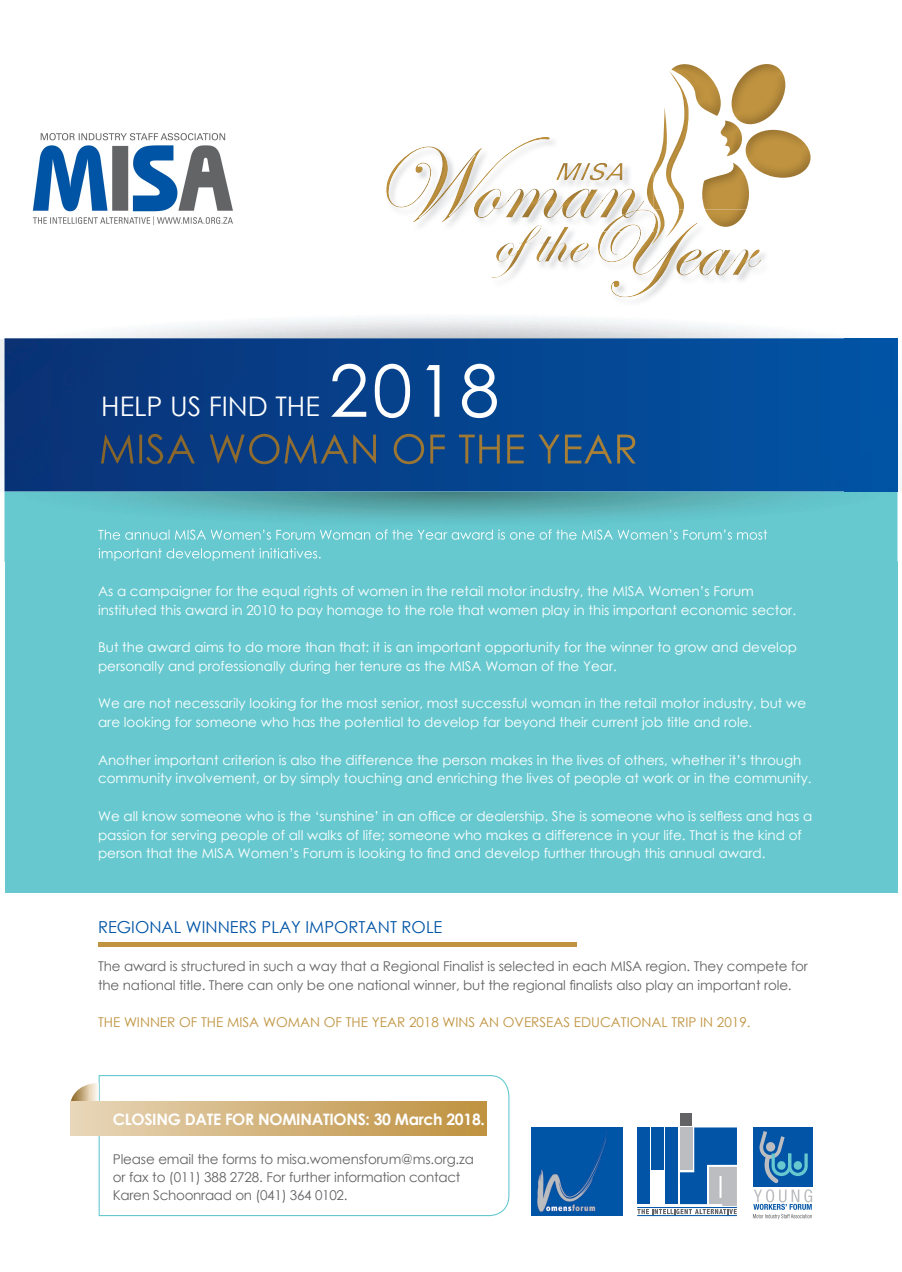
<style>
.page{position:relative;width:902px;height:1272px;background:#fff}
.page>*{position:absolute;margin:0;border:0;box-sizing:border-box;transform-origin:0 0}
.t1{font:72px "Century Gothic";color:#fff}
.t2{font:27px "Century Gothic";color:#fff}
.t3{font:16.5px "Century Gothic";color:#0154a6}
.t4{font:700 15.75px "Century Gothic";letter-spacing:-.02em;color:#fff}
.t5{font:13.5px/18.8px "Century Gothic";color:#fff}
.t6{font:13.5px/18px "Century Gothic";letter-spacing:-.01em;color:#636366}
.t7{font:13.5px "Century Gothic";color:#bf933f}
</style>
<div class="page">
<div style="left:753px;top:1127px;width:59px;height:60px;background:#0154a6"></div>
<svg style="left:753px;top:1189px;width:59px;height:30px"></svg>
<svg style="left:759px;top:1131px;width:49px;height:52px"></svg>
<img style="left:671px;top:64px;width:114px;height:59px">
<img style="left:721px;top:121px;width:90px;height:57px">
<img style="left:702px;top:163px;width:47px;height:46px">
<img style="left:386px;top:137px;width:258px;height:85px">
<img style="left:492px;top:231px;width:98px;height:47px">
<img style="left:531px;top:226px;width:38px;height:5px">
<img style="left:556px;top:163px;width:76px;height:27px">
<img style="left:556px;top:163px;width:70px;height:17px">
<img style="left:598px;top:209px;width:46px;height:1px">
<img style="left:598px;top:219px;width:163px;height:78px">
<img style="left:705px;top:210px;width:41px;height:17px">
<img style="left:599px;top:210px;width:52px;height:21px">
<img style="left:599px;top:210px;width:45px;height:12px">
<svg style="left:590px;top:210px;width:9px;height:21px"></svg>
<img style="left:667px;top:71px;width:21px;height:138px">
<img style="left:665px;top:210px;width:19px;height:29px">
<img style="left:654px;top:108px;width:13px;height:101px">
<img style="left:647px;top:170px;width:7px;height:38px">
<img style="left:651px;top:210px;width:13px;height:35px">
<svg style="left:672px;top:69px;width:22px;height:19px"></svg>
<div style="left:680px;top:1114px;width:12px;height:12px;background:#636366"></div>
<hr style="left:637px;top:1215px;width:100px;height:1px;background:#0154a6">
<svg style="left:637px;top:1127px;width:100px;height:87px"></svg>
<div style="left:4px;top:562px;width:893px;height:331px;background:#67c9cf"></div>
<hr style="left:99px;top:942px;width:478px;height:4px;background:#bf933f">
<svg style="left:98px;top:1075px;width:412px;height:142px"></svg>
<svg style="left:71px;top:1083px;width:28px;height:18px"></svg>
<div style="left:71px;top:1101px;width:415px;height:34px;background:linear-gradient(to right,#e7d6b8,#be913f)"></div>
<img style="left:0;top:317px;width:898px;height:40px">
<img style="left:897px;top:357px;width:5px;height:205px">
<img style="left:4px;top:338px;width:893px;height:224px">
<img style="left:98px;top:529px;width:669px;height:11px">
<img style="left:99px;top:548px;width:223px;height:13px">
<img style="left:101px;top:434px;width:535px;height:30px">
<img style="left:532px;top:1127px;width:90px;height:88px">
<img style="left:32px;top:133px;width:201px;height:93px">
<h2 class="t2" style="left:101px;top:387px;width:220px">HELP US FIND THE</h2>
<h1 class="t1" style="left:329px;top:340px;width:172px">2018</h1>
<p class="t5" style="left:98px;top:581px;width:699px">As a campaigner for the equal rights of women in the retail motor industry, the MISA Women’s Forum instituted this award in 2010 to pay homage to the role that women play in this important economic sector.</p>
<p class="t5" style="left:98px;top:638px;width:700px">But the award aims to do more than that: it is an important opportunity for the winner to grow and develop personally and professionally during her tenure as the MISA Woman of the Year.</p>
<p class="t5" style="left:98px;top:694px;width:710px">We are not necessarily looking for the most senior, most successful woman in the retail motor industry, but we are looking for someone who has the potential to develop far beyond their current job title and role.</p>
<p class="t5" style="left:98px;top:750px;width:715px">Another important criterion is also the difference the person makes in the lives of others, whether it’s through community involvement, or by simply touching and enriching the lives of people at work or in the community.</p>
<p class="t5" style="left:98px;top:806px;width:716px">We all know someone who is the ‘sunshine’ in an office or dealership. She is someone who is selfless and has a passion for serving people of all walks of life; someone who makes a difference in your life. That is the kind of person that the MISA Women’s Forum is looking to find and develop further through this annual award.</p>
<p class="t3" style="left:98px;top:916px;width:346px">REGIONAL WINNERS PLAY IMPORTANT ROLE</p>
<p class="t6" style="left:98px;top:956px;width:711px;line-height:18.8px">The award is structured in such a way that a Regional Finalist is selected in each MISA region. They compete for the national title. There can only be one national winner, but the regional finalists also play an important role.</p>
<p class="t7" style="left:98px;top:1013px;width:654px">THE WINNER OF THE MISA WOMAN OF THE YEAR 2018 WINS AN OVERSEAS EDUCATIONAL TRIP IN 2019.</p>
<p class="t4" style="left:113px;top:1107px;width:373px">CLOSING DATE FOR NOMINATIONS: 30 March 2018.</p>
<p class="t6" style="left:113px;top:1150px;width:363px">Please email the forms to misa.womensforum@ms.org.za or fax to (011) 388 2728. For further information contact<br>Karen Schoonraad on (041) 364 0102.</p>
</div>
